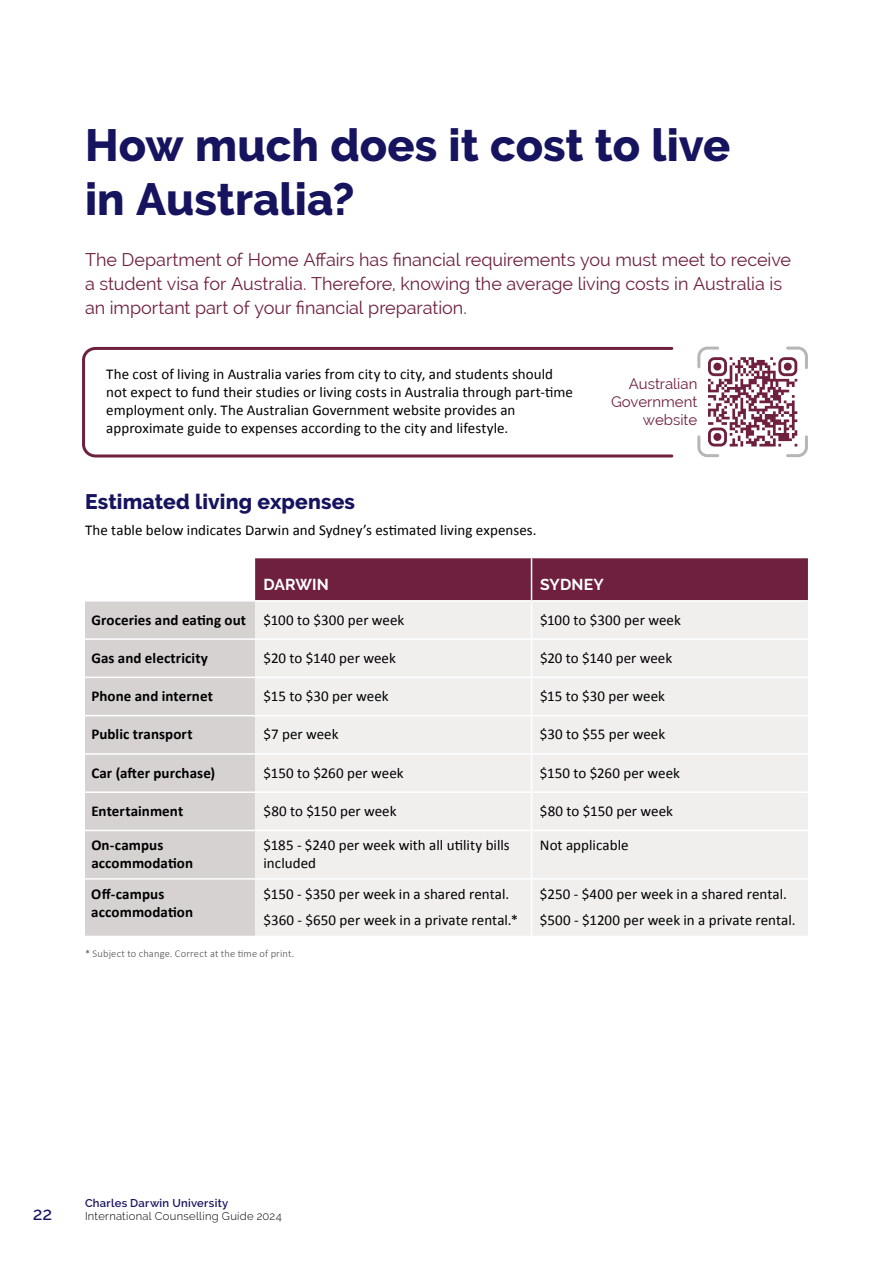
<style>
.page{position:relative;width:893px;height:1263px;background:#fff}
.page>*{position:absolute;margin:0;border:0;box-sizing:border-box;transform-origin:0 0}
.t1{font:800 45px/54px "Raleway";color:#16135f}
.t2{font:800 21px "Raleway";letter-spacing:.005em;color:#16135f}
.t3{font:18px/24px "Raleway";letter-spacing:-.005em;color:#6f203f}
.t4{font:500 18px "Raleway";color:#16135f}
.t5{font:700 15.75px "Raleway";letter-spacing:.005em;color:#fff}
.t6{font:15px/18px "Calibri";letter-spacing:.005em;color:#000}
.t7{font:700 15px/18px "Calibri";letter-spacing:.005em;color:#000}
.t8{font:15px/18px "Raleway";color:#6f203f;text-align:right}
.t9{font:300 11.25px "Raleway";letter-spacing:.025em;color:#000}
.t10{font:600 11.25px "Raleway";letter-spacing:.025em;color:#16135f}
.t11{font:300 10.5px "Calibri";letter-spacing:.015em;color:#4d4d4f}
.s1{font-weight:400}
</style>
<div class="page">
<div style="left:255px;top:558px;width:553px;height:42px;background:#6f203f"></div>
<div style="left:85px;top:601px;width:170px;height:335px;background:#d6d2d1"></div>
<div style="left:255px;top:602px;width:553px;height:334px;background:#f0efee"></div>
<hr style="left:531px;top:558px;width:1px;height:42px;background:#fff">
<hr style="left:531px;top:601px;width:1px;height:37px;background:#fff">
<hr style="left:85px;top:638px;width:170px;height:2px;background:#fff">
<hr style="left:255px;top:638px;width:276px;height:2px;background:#fff">
<hr style="left:531px;top:638px;width:277px;height:2px;background:#fff">
<hr style="left:531px;top:640px;width:1px;height:37px;background:#fff">
<hr style="left:85px;top:677px;width:170px;height:1px;background:#fff">
<hr style="left:255px;top:677px;width:276px;height:1px;background:#fff">
<hr style="left:531px;top:677px;width:277px;height:1px;background:#fff">
<hr style="left:531px;top:678px;width:1px;height:37px;background:#fff">
<hr style="left:85px;top:715px;width:170px;height:1px;background:#fff">
<hr style="left:255px;top:715px;width:276px;height:1px;background:#fff">
<hr style="left:531px;top:715px;width:277px;height:1px;background:#fff">
<hr style="left:531px;top:716px;width:1px;height:37px;background:#fff">
<hr style="left:85px;top:753px;width:170px;height:2px;background:#fff">
<hr style="left:255px;top:753px;width:276px;height:2px;background:#fff">
<hr style="left:531px;top:753px;width:277px;height:2px;background:#fff">
<hr style="left:531px;top:755px;width:1px;height:36px;background:#fff">
<hr style="left:85px;top:791px;width:170px;height:2px;background:#fff">
<hr style="left:255px;top:791px;width:276px;height:2px;background:#fff">
<hr style="left:531px;top:791px;width:277px;height:2px;background:#fff">
<hr style="left:531px;top:793px;width:1px;height:37px;background:#fff">
<hr style="left:85px;top:830px;width:170px;height:1px;background:#fff">
<hr style="left:255px;top:830px;width:276px;height:1px;background:#fff">
<hr style="left:531px;top:830px;width:277px;height:1px;background:#fff">
<hr style="left:531px;top:831px;width:1px;height:47px;background:#fff">
<hr style="left:85px;top:878px;width:170px;height:1px;background:#fff">
<hr style="left:255px;top:878px;width:276px;height:1px;background:#fff">
<hr style="left:531px;top:878px;width:277px;height:1px;background:#fff">
<hr style="left:531px;top:879px;width:1px;height:57px;background:#fff">
<svg style="left:82px;top:346px;width:592px;height:112px"></svg>
<svg style="left:697px;top:346px;width:111px;height:112px"></svg>
<h1 class="t1" style="left:85px;top:119px;width:647px">How much does it cost to live in Australia?</h1>
<p class="t3" style="left:85px;top:247px;width:707px">The Department of Home Affairs has financial requirements you must meet to receive a student visa for Australia. Therefore, knowing the average living costs in Australia is an important part of your financial preparation.</p>
<p class="t6" style="left:106px;top:365px;width:468px">The cost of living in Australia varies from city to city, and students should not expect to fund their studies or living costs in Australia through part-time employment only. The Australian Government website provides an approximate guide to expenses according to the city and lifestyle.</p>
<p class="t8" style="left:611px;top:374px;width:88px">Australian<br>Government website</p>
<h2 class="t2" style="left:85px;top:489px;width:272px">Estimated living expenses</h2>
<p class="t6" style="left:85px;top:521px;width:453px">The table below indicates Darwin and Sydney’s estimated living expenses.</p>
<p class="t5" style="left:264px;top:576px;width:67px">DARWIN</p>
<p class="t5" style="left:540px;top:576px;width:65px">SYDNEY</p>
<p class="t7" style="left:91px;top:610px;width:315px">Groceries and eating out <span class="s1">$100 to $300 per week</span></p>
<p class="t6" style="left:540px;top:610px;width:142px">$100 to $300 per week</p>
<p class="t7" style="left:91px;top:648px;width:118px">Gas and electricity</p>
<p class="t6" style="left:264px;top:648px;width:134px">$20 to $140 per week</p>
<p class="t6" style="left:540px;top:648px;width:134px">$20 to $140 per week</p>
<p class="t7" style="left:91px;top:686px;width:123px">Phone and internet</p>
<p class="t6" style="left:264px;top:687px;width:127px">$15 to $30 per week</p>
<p class="t6" style="left:540px;top:687px;width:127px">$15 to $30 per week</p>
<p class="t7" style="left:91px;top:725px;width:103px">Public transport</p>
<p class="t6" style="left:264px;top:725px;width:77px">$7 per week</p>
<p class="t6" style="left:540px;top:725px;width:127px">$30 to $55 per week</p>
<p class="t7" style="left:91px;top:763px;width:125px">Car (after purchase)</p>
<p class="t6" style="left:264px;top:763px;width:142px">$150 to $260 per week</p>
<p class="t6" style="left:540px;top:763px;width:142px">$150 to $260 per week</p>
<p class="t7" style="left:91px;top:801px;width:93px">Entertainment</p>
<p class="t6" style="left:264px;top:801px;width:135px">$80 to $150 per week</p>
<p class="t6" style="left:540px;top:801px;width:135px">$80 to $150 per week</p>
<p class="t7" style="left:91px;top:836px;width:103px">On-campus accommodation</p>
<p class="t6" style="left:264px;top:836px;width:248px">$185 - $240 per week with all utility bills included</p>
<p class="t6" style="left:540px;top:836px;width:90px">Not applicable</p>
<p class="t7" style="left:91px;top:884px;width:103px">Off-campus accommodation</p>
<p class="t6" style="left:264px;top:880px;width:256px;line-height:26.5px">$150 - $350 per week in a shared rental. $360 - $650 per week in a private rental.*</p>
<p class="t6" style="left:540px;top:880px;width:257px;line-height:26.5px">$250 - $400 per week in a shared rental. $500 - $1200 per week in a private rental.</p>
<p class="t11" style="left:85px;top:947px;width:211px">* Subject to change. Correct at the time of print.</p>
<p class="t4" style="left:33px;top:1204px;width:21px">22</p>
<p class="t10" style="left:85px;top:1196px;width:145px">Charles Darwin University</p>
<p class="t9" style="left:85px;top:1210px;width:198px">International Counselling Guide 2024</p>
</div>
